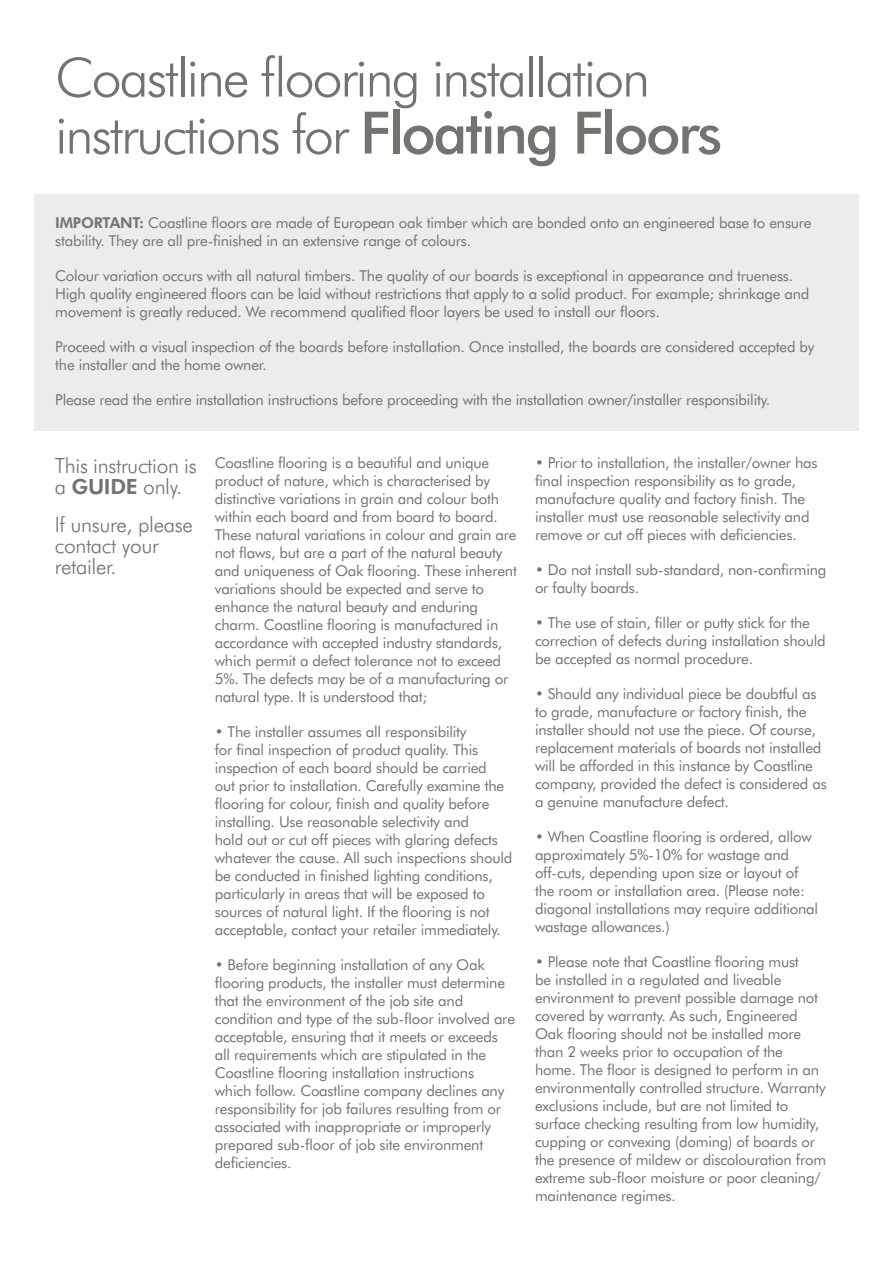
<style>
.page{position:relative;width:893px;height:1263px;background:#fff}
.page>*{position:absolute;margin:0;border:0;box-sizing:border-box;transform-origin:0 0}
.t1{font:300 54px/57px "Futura BT";letter-spacing:-.04em;color:#737372}
.t2{font:300 21px/21px "Futura BT";letter-spacing:-.015em;color:#737372}
.t3{font:15px/18px "Futura BT";letter-spacing:-.015em;color:#737372}
.s1{font-weight:500;font-size:58.5px}
.s2{font-weight:800}
</style>
<div class="page">
<div style="left:34px;top:194px;width:825px;height:236px;background:#ececed"></div>
<h1 class="t1" style="left:55px;top:48px;width:669px">Coastline flooring installation instructions for <span class="s1">Floating Floors</span></h1>
<p class="t3" style="left:55px;top:213px;width:758px"><span class="s2">IMPORTANT:</span> Coastline floors are made of European oak timber which are bonded onto an engineered base to ensure stability. They are all pre-finished in an extensive range of colours.</p>
<p class="t3" style="left:55px;top:266px;width:756px">Colour variation occurs with all natural timbers. The quality of our boards is exceptional in appearance and trueness.<br>High quality engineered floors can be laid without restrictions that apply to a solid product. For example; shrinkage and movement is greatly reduced. We recommend qualified floor layers be used to install our floors.</p>
<p class="t3" style="left:55px;top:337px;width:761px">Proceed with a visual inspection of the boards before installation. Once installed, the boards are considered accepted by the installer and the home owner.</p>
<p class="t3" style="left:55px;top:390px;width:716px">Please read the entire installation instructions before proceeding with the installation owner/installer responsibility.</p>
<h2 class="t2" style="left:55px;top:454px;width:144px">This instruction is a <span class="s2">GUIDE</span> only.</h2>
<h2 class="t2" style="left:55px;top:513px;width:140px">If unsure, please contact your retailer.</h2>
<p class="t3" style="left:215px;top:453px;width:304px">Coastline flooring is a beautiful and unique product of nature, which is characterised by distinctive variations in grain and colour both within each board and from board to board.<br>These natural variations in colour and grain are not flaws, but are a part of the natural beauty and uniqueness of Oak flooring. These inherent variations should be expected and serve to enhance the natural beauty and enduring charm. Coastline flooring is manufactured in accordance with accepted industry standards, which permit a defect tolerance not to exceed 5%. The defects may be of a manufacturing or natural type. It is understood that;</p>
<p class="t3" style="left:215px;top:722px;width:299px">• The installer assumes all responsibility<br>for final inspection of product quality. This inspection of each board should be carried<br>out prior to installation. Carefully examine the flooring for colour, finish and quality before installing. Use reasonable selectivity and<br>hold out or cut off pieces with glaring defects whatever the cause. All such inspections should be conducted in finished lighting conditions, particularly in areas that will be exposed to sources of natural light. If the flooring is not acceptable, contact your retailer immediately.</p>
<p class="t3" style="left:215px;top:955px;width:302px">• Before beginning installation of any Oak flooring products, the installer must determine that the environment of the job site and condition and type of the sub-floor involved are acceptable, ensuring that it meets or exceeds all requirements which are stipulated in the Coastline flooring installation instructions<br>which follow. Coastline company declines any responsibility for job failures resulting from or associated with inappropriate or improperly prepared sub-floor of job site environment deficiencies.</p>
<p class="t3" style="left:535px;top:453px;width:284px">• Prior to installation, the installer/owner has final inspection responsibility as to grade, manufacture quality and factory finish. The installer must use reasonable selectivity and remove or cut off pieces with deficiencies.</p>
<p class="t3" style="left:535px;top:560px;width:293px">• Do not install sub-standard, non-confirming or faulty boards.</p>
<p class="t3" style="left:535px;top:613px;width:292px">• The use of stain, filler or putty stick for the correction of defects during installation should be accepted as normal procedure.</p>
<p class="t3" style="left:535px;top:684px;width:293px">• Should any individual piece be doubtful as to grade, manufacture or factory finish, the installer should not use the piece. Of course, replacement materials of boards not installed will be afforded in this instance by Coastline company, provided the defect is considered as a genuine manufacture defect.</p>
<p class="t3" style="left:535px;top:827px;width:285px">• When Coastline flooring is ordered, allow approximately 5%-10% for wastage and off-cuts, depending upon size or layout of the room or installation area. (Please note: diagonal installations may require additional wastage allowances.)</p>
<p class="t3" style="left:535px;top:952px;width:293px">• Please note that Coastline flooring must<br>be installed in a regulated and liveable environment to prevent possible damage not covered by warranty. As such, Engineered Oak flooring should not be installed more than 2 weeks prior to occupation of the home. The floor is designed to perform in an environmentally controlled structure. Warranty exclusions include, but are not limited to surface checking resulting from low humidity, cupping or convexing (doming) of boards or the presence of mildew or discolouration from extreme sub-floor moisture or poor cleaning/ maintenance regimes.</p>
</div>
